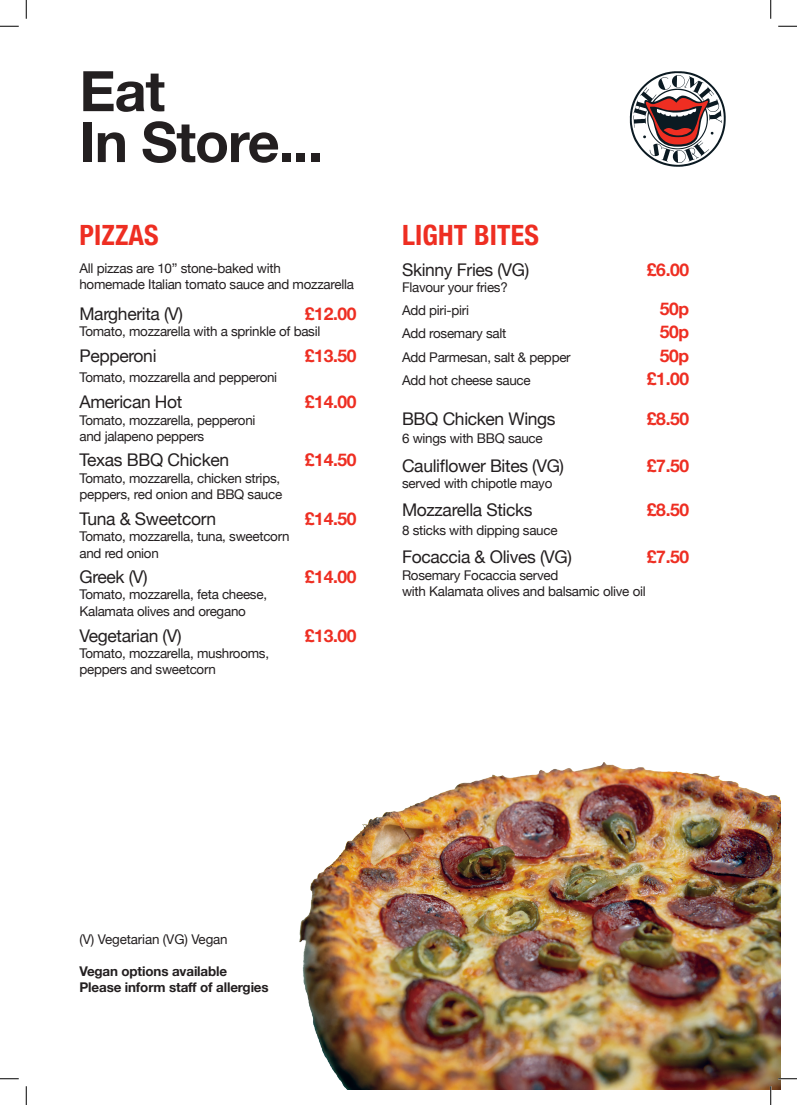
<style>
.page{position:relative;width:797px;height:1105px;background:#fff}
.page>*{position:absolute;margin:0;border:0;box-sizing:border-box;transform-origin:0 0}
.t1{font:700 55.88px/50.9px "Helvetica Neue";letter-spacing:-.02em;color:#231f20}
.t2{font:700 condensed 27.88px "Helvetica Neue";letter-spacing:.005em;color:#ee2e22}
.t3{font:17.5px "Helvetica Neue";letter-spacing:-.02em;color:#231f20}
.t4{font:700 17.5px "Helvetica Neue";letter-spacing:-.02em;color:#ee2e22}
.t5{font:13.38px/16.2px "Helvetica Neue";letter-spacing:-.02em;color:#231f20}
.t6{font:700 13.38px/16.1px "Helvetica Neue";letter-spacing:-.01em;color:#231f20}
</style>
<div class="page">
<img style="left:299px;top:762px;width:481px;height:327px">
<svg style="left:630px;top:71px;width:95px;height:96px"></svg>
<svg style="left:0;top:25px;width:19px;height:2px"></svg>
<svg style="left:778px;top:25px;width:19px;height:2px"></svg>
<svg style="left:0;top:1078px;width:19px;height:1px"></svg>
<svg style="left:778px;top:1078px;width:19px;height:1px"></svg>
<svg style="left:25px;top:0;width:2px;height:19px"></svg>
<svg style="left:25px;top:1086px;width:2px;height:19px"></svg>
<svg style="left:770px;top:0;width:1px;height:19px"></svg>
<svg style="left:770px;top:1086px;width:1px;height:19px"></svg>
<h1 class="t1" style="left:79px;top:67px;width:245px">Eat<br>In Store...</h1>
<h2 class="t2" style="left:79px;top:212px;width:81px">PIZZAS</h2>
<h2 class="t2" style="left:402px;top:212px;width:138px">LIGHT BITES</h2>
<p class="t5" style="left:79px;top:261px;width:276px">All pizzas are 10” stone-baked with<br>homemade Italian tomato sauce and mozzarella</p>
<h3 class="t3" style="left:79px;top:301px;width:105px">Margherita (V)</h3>
<h3 class="t4" style="left:305px;top:300px;width:53px">£12.00</h3>
<p class="t5" style="left:79px;top:324px;width:242px">Tomato, mozzarella with a sprinkle of basil</p>
<h3 class="t3" style="left:79px;top:343px;width:79px">Pepperoni</h3>
<h3 class="t4" style="left:305px;top:342px;width:53px">£13.50</h3>
<p class="t5" style="left:79px;top:370px;width:199px">Tomato, mozzarella and pepperoni</p>
<h3 class="t3" style="left:79px;top:389px;width:104px">American Hot</h3>
<h3 class="t4" style="left:305px;top:388px;width:53px">£14.00</h3>
<p class="t5" style="left:79px;top:412px;width:177px">Tomato, mozzarella, pepperoni and jalapeno peppers</p>
<h3 class="t3" style="left:79px;top:448px;width:151px">Texas BBQ Chicken</h3>
<h3 class="t4" style="left:305px;top:446px;width:53px">£14.50</h3>
<p class="t5" style="left:79px;top:471px;width:204px">Tomato, mozzarella, chicken strips, peppers, red onion and BBQ sauce</p>
<h3 class="t3" style="left:79px;top:506px;width:138px">Tuna &amp; Sweetcorn</h3>
<h3 class="t4" style="left:305px;top:505px;width:53px">£14.50</h3>
<p class="t5" style="left:79px;top:529px;width:212px">Tomato, mozzarella, tuna, sweetcorn and red onion</p>
<h3 class="t3" style="left:79px;top:564px;width:70px">Greek (V)</h3>
<h3 class="t4" style="left:305px;top:563px;width:53px">£14.00</h3>
<p class="t5" style="left:79px;top:587px;width:189px">Tomato, mozzarella, feta cheese,<br>Kalamata olives and oregano</p>
<h3 class="t3" style="left:79px;top:623px;width:104px">Vegetarian (V)</h3>
<h3 class="t4" style="left:305px;top:622px;width:53px">£13.00</h3>
<p class="t5" style="left:79px;top:646px;width:191px">Tomato, mozzarella, mushrooms, peppers and sweetcorn</p>
<h3 class="t3" style="left:402px;top:257px;width:129px">Skinny Fries (VG)</h3>
<h3 class="t4" style="left:647px;top:256px;width:44px">£6.00</h3>
<p class="t5" style="left:402px;top:276px;width:107px;line-height:23.2px">Flavour your fries?<br>Add piri-piri</p>
<h3 class="t4" style="left:660px;top:295px;width:31px">50p</h3>
<p class="t5" style="left:402px;top:326px;width:106px">Add rosemary salt</p>
<h3 class="t4" style="left:660px;top:318px;width:31px">50p</h3>
<p class="t5" style="left:402px;top:350px;width:170px">Add Parmesan, salt &amp; pepper</p>
<h3 class="t4" style="left:660px;top:342px;width:31px">50p</h3>
<p class="t5" style="left:402px;top:373px;width:130px">Add hot cheese sauce</p>
<h3 class="t4" style="left:647px;top:365px;width:44px">£1.00</h3>
<h3 class="t3" style="left:402px;top:406px;width:155px">BBQ Chicken Wings</h3>
<h3 class="t4" style="left:647px;top:405px;width:44px">£8.50</h3>
<p class="t5" style="left:402px;top:431px;width:142px">6 wings with BBQ sauce</p>
<h3 class="t3" style="left:402px;top:453px;width:164px">Cauliflower Bites (VG)</h3>
<h3 class="t4" style="left:647px;top:452px;width:44px">£7.50</h3>
<p class="t5" style="left:402px;top:476px;width:152px">served with chipotle mayo</p>
<h3 class="t3" style="left:402px;top:497px;width:132px">Mozzarella Sticks</h3>
<h3 class="t4" style="left:647px;top:496px;width:44px">£8.50</h3>
<p class="t5" style="left:402px;top:523px;width:157px">8 sticks with dipping sauce</p>
<h3 class="t3" style="left:402px;top:544px;width:171px">Focaccia &amp; Olives (VG)</h3>
<h3 class="t4" style="left:647px;top:543px;width:44px">£7.50</h3>
<p class="t5" style="left:402px;top:567px;width:245px">Rosemary Focaccia served<br>with Kalamata olives and balsamic olive oil</p>
<p class="t5" style="left:79px;top:932px;width:150px">(V) Vegetarian (VG) Vegan</p>
<p class="t6" style="left:79px;top:963px;width:191px">Vegan options available<br>Please inform staff of allergies</p>
</div>
